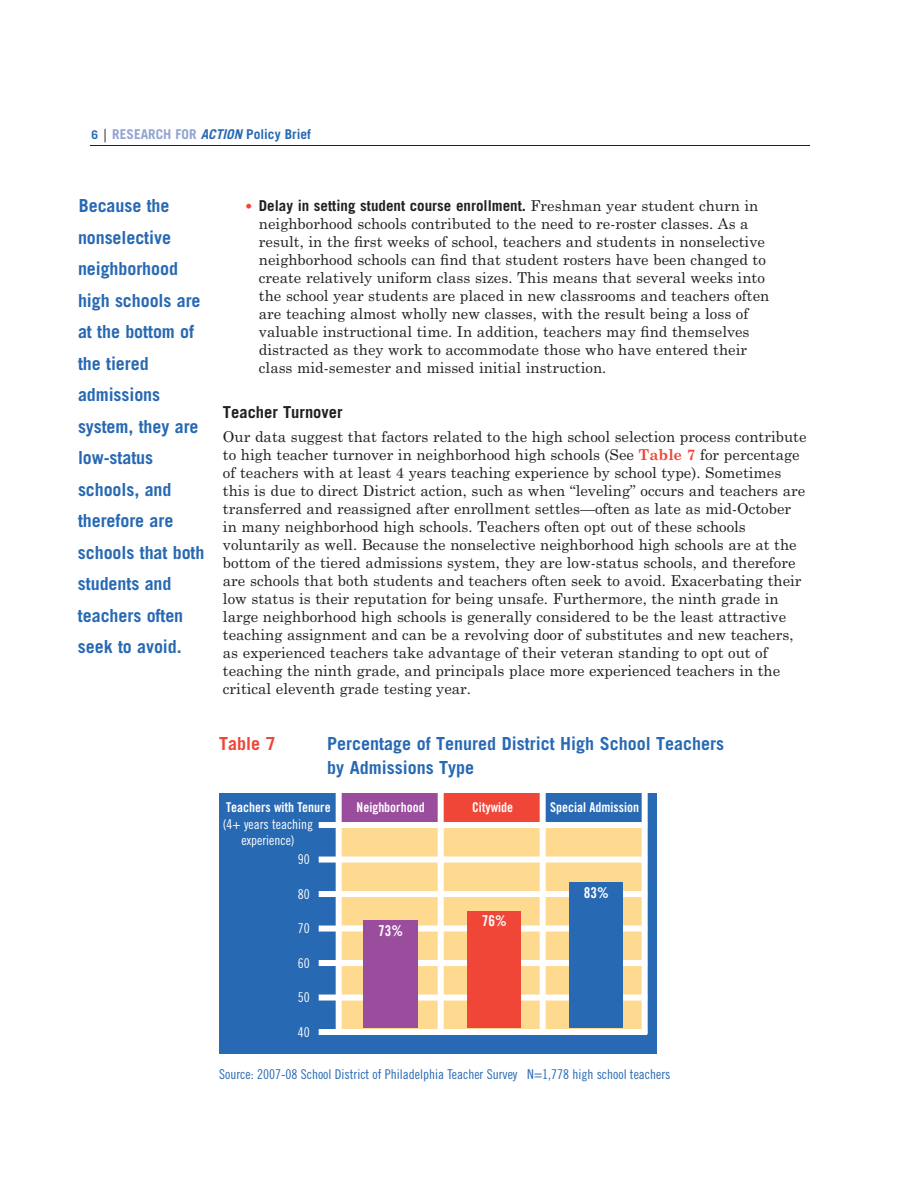
<style>
.page{position:relative;width:918px;height:1188px;background:#fff}
.page>*{position:absolute;margin:0;border:0;box-sizing:border-box;transform-origin:0 0}
.t1{font:700 18px/31.5px "Trade Gothic";letter-spacing:-.005em;color:#2869b3}
.t2{font:700 18px "Trade Gothic";color:#ef4637}
.t3{font:700 16.5px "Trade Gothic";color:#231f20}
.t4{font:15px/18px "Century Schoolbook";color:#231f20}
.t5{font:700 15px "Trade Gothic LT";color:#231f20}
.t6{font:15px "Trade Gothic Bold Cond Twenty";color:#fff}
.t7{font:13.5px "Trade Gothic Cond Eighteen";color:#2869b3}
.t8{font:13.5px "Trade Gothic Bold Cond Twenty";color:#fff}
.t9{font:13.5px/16.5px "Trade Gothic Cond Eighteen";color:#fff;text-align:center}
.t10{font:700 13.5px "Trade Gothic";color:#91a3d2}
.s1{font-family:"Trade Gothic LT";font-size:12px;color:#2869b3}
.s2{font-family:"Franklin Gothic";font-weight:400;font-stretch:condensed;color:#231f20}
.s3{font-style:italic;color:#2869b3}
.s4{color:#2869b3}
.s5{font-family:"Trade Gothic";font-weight:400;font-size:13.5px;color:#ef4637}
.s6{font-family:"Century Schoolbook";font-weight:400}
.s7{font-weight:700;color:#ef4637}
.s8{font-size:17.25px;color:#ef4637}
</style>
<div class="page">
<hr style="left:90px;top:145px;width:720px;height:1px;background:#231f20">
<div style="left:220px;top:793px;width:437px;height:261px;background:#2869b3"></div>
<div style="left:340px;top:793px;width:102px;height:33px;background:#9a4c9d"></div>
<div style="left:442px;top:793px;width:101px;height:33px;background:#ef4637"></div>
<div style="left:339px;top:824px;width:306px;height:210px;background:#feda90"></div>
<div style="left:319px;top:822px;width:328px;height:6px;background:#fff"></div>
<div style="left:319px;top:857px;width:328px;height:6px;background:#fff"></div>
<div style="left:319px;top:891px;width:328px;height:6px;background:#fff"></div>
<div style="left:319px;top:926px;width:328px;height:6px;background:#fff"></div>
<div style="left:319px;top:960px;width:328px;height:6px;background:#fff"></div>
<div style="left:319px;top:995px;width:328px;height:6px;background:#fff"></div>
<div style="left:319px;top:1029px;width:328px;height:6px;background:#fff"></div>
<div style="left:438px;top:785px;width:6px;height:246px;background:#fff"></div>
<div style="left:540px;top:785px;width:6px;height:248px;background:#fff"></div>
<div style="left:642px;top:785px;width:6px;height:249px;background:#fff"></div>
<div style="left:336px;top:791px;width:6px;height:241px;background:#fff"></div>
<div style="left:364px;top:921px;width:54px;height:107px;background:#9a4c9d"></div>
<div style="left:467px;top:911px;width:54px;height:117px;background:#ef4637"></div>
<div style="left:569px;top:883px;width:54px;height:145px;background:#2869b3"></div>
<p class="t10" style="left:92px;top:129px;width:221px"><span class="s1">6</span> <span class="s2">|</span> RESEARCH FOR <span class="s3">ACTION</span> <span class="s4">Policy Brief</span></p>
<p class="t1" style="left:78px;top:192px;width:128px">Because the nonselective neighborhood high schools are at the bottom of the tiered admissions system, they are low-status schools, and therefore are schools that both students and teachers often seek to avoid.</p>
<p class="t5" style="left:245px;top:196px;width:514px"><span class="s5">•</span> Delay in setting student course enrollment. <span class="s6">Freshman year student churn in</span></p>
<p class="t4" style="left:259px;top:214px;width:512px">neighborhood schools contributed to the need to re-roster classes. As a result, in the first weeks of school, teachers and students in nonselective neighborhood schools can find that student rosters have been changed to create relatively uniform class sizes. This means that several weeks into the school year students are placed in new classrooms and teachers often are teaching almost wholly new classes, with the result being a loss of valuable instructional time. In addition, teachers may find themselves distracted as they work to accommodate those who have entered their class mid-semester and missed initial instruction.</p>
<p class="t3" style="left:223px;top:406px;width:121px">Teacher Turnover</p>
<p class="t4" style="left:223px;top:427px;width:585px">Our data suggest that factors related to the high school selection process contribute to high teacher turnover in neighborhood high schools (See <span class="s7">Table 7</span> for percentage of teachers with at least 4 years teaching experience by school type). Sometimes this is due to direct District action, such as when “leveling” occurs and teachers are transferred and reassigned after enrollment settles—often as late as mid-October in many neighborhood high schools. Teachers often opt out of these schools voluntarily as well. Because the nonselective neighborhood high schools are at the bottom of the tiered admissions system, they are low-status schools, and therefore are schools that both students and teachers often seek to avoid. Exacerbating their low status is their reputation for being unsafe. Furthermore, the ninth grade in large neighborhood high schools is generally considered to be the least attractive teaching assignment and can be a revolving door of substitutes and new teachers, as experienced teachers take advantage of their veteran standing to opt out of teaching the ninth grade, and principals place more experienced teachers in the critical eleventh grade testing year.</p>
<p class="t2" style="left:219px;top:737px;width:58px">Table 7</p>
<p class="t1" style="left:327px;top:733px;width:398px;line-height:24px">Percentage of Tenured District High School Teachers by Admissions Type</p>
<p class="t1" style="left:310px;top:736px;width:325px;line-height:19.5px;text-indent:-90px"><span class="s8">Figure 3.4</span> Percentage of Tenured District High School<br>Teachers by Admissions Type</p>
<p class="t8" style="left:226px;top:802px;width:106px">Teachers with Tenure</p>
<p class="t8" style="left:357px;top:802px;width:70px">Neighborhood</p>
<p class="t8" style="left:472px;top:802px;width:43px">Citywide</p>
<p class="t8" style="left:550px;top:802px;width:90px">Special Admission</p>
<p class="t9" style="left:223px;top:817px;width:92px">(4+ years teaching experience)</p>
<p class="t9" style="left:298px;top:852px;width:13px">90</p>
<p class="t9" style="left:298px;top:887px;width:13px">80</p>
<p class="t9" style="left:298px;top:921px;width:13px">70</p>
<p class="t9" style="left:298px;top:956px;width:13px">60</p>
<p class="t9" style="left:298px;top:990px;width:13px">50</p>
<p class="t9" style="left:298px;top:1025px;width:13px">40</p>
<p class="t6" style="left:378px;top:925px;width:26px">73%</p>
<p class="t6" style="left:482px;top:916px;width:26px">76%</p>
<p class="t6" style="left:584px;top:887px;width:26px">83%</p>
<p class="t7" style="left:219px;top:1069px;width:453px">Source: 2007-08 School District of Philadelphia Teacher Survey N=1,778 high school teachers</p>
</div>
